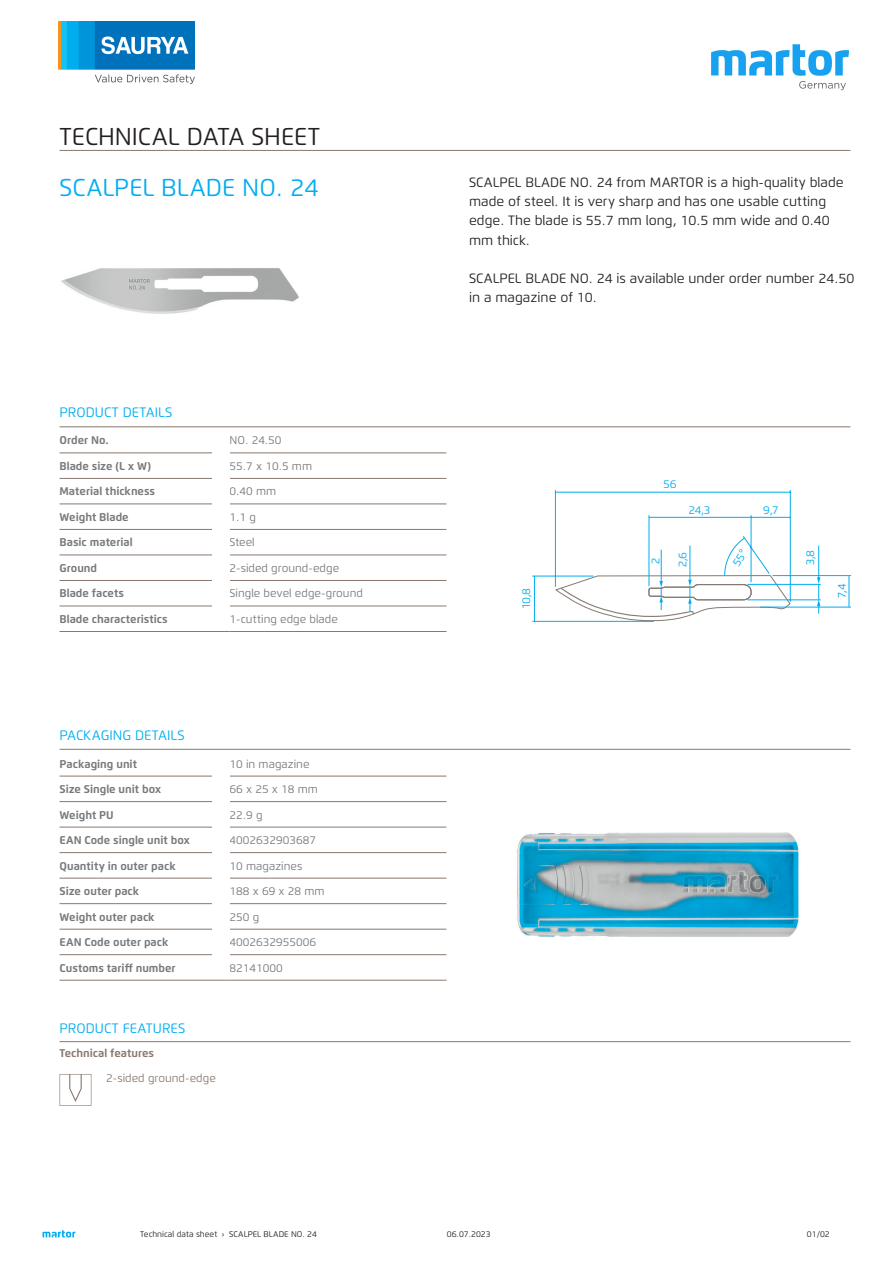
<style>
.page{position:relative;width:893px;height:1263px;background:#fff}
.page>*{position:absolute;margin:0;border:0;box-sizing:border-box;transform-origin:0 0}
.t1{font:24.3px "Flexo";color:#231f20}
.t2{font:24.3px "Flexo";color:#00aeef}
.t3{font:13.65px "Flexo";color:#00aeef}
.t4{font:13.5px/19.2px "Flexo";color:#231f20}
.t5{font:700 11.25px "Flexo";color:#76787b}
.t6{font:11.25px "Flexo";color:#76787b}
.t7{font:11.25px "Flexo";color:#00aeef}
.t8{font:11.25px "Flexo";color:#89786e}
.t9{font:700 11.25px "Flexo";color:#89786e}
.t10{font:8.25px "Flexo";color:#231f20}
</style>
<div class="page">
<svg style="left:43px;top:1230px;width:32px;height:7px"></svg>
<img style="left:61px;top:268px;width:238px;height:46px">
<hr style="left:60px;top:426px;width:790px;height:1px;background:#89786e">
<hr style="left:60px;top:150px;width:790px;height:1px;background:#89786e">
<hr style="left:230px;top:631px;width:216px;height:1px;background:#89786e">
<hr style="left:60px;top:631px;width:170px;height:1px;background:#89786e">
<hr style="left:230px;top:606px;width:216px;height:1px;background:#89786e">
<hr style="left:60px;top:606px;width:170px;height:1px;background:#89786e">
<hr style="left:230px;top:580px;width:216px;height:1px;background:#89786e">
<hr style="left:60px;top:580px;width:170px;height:1px;background:#89786e">
<hr style="left:230px;top:555px;width:216px;height:1px;background:#89786e">
<hr style="left:60px;top:555px;width:170px;height:1px;background:#89786e">
<hr style="left:230px;top:529px;width:216px;height:1px;background:#89786e">
<hr style="left:60px;top:529px;width:170px;height:1px;background:#89786e">
<hr style="left:230px;top:503px;width:216px;height:1px;background:#89786e">
<hr style="left:60px;top:503px;width:170px;height:1px;background:#89786e">
<hr style="left:230px;top:478px;width:216px;height:1px;background:#89786e">
<hr style="left:60px;top:478px;width:170px;height:1px;background:#89786e">
<hr style="left:230px;top:452px;width:216px;height:1px;background:#89786e">
<hr style="left:60px;top:452px;width:170px;height:1px;background:#89786e">
<div style="left:213px;top:429px;width:17px;height:194px;background:#fff"></div>
<img style="left:517px;top:832px;width:282px;height:105px">
<hr style="left:60px;top:749px;width:790px;height:1px;background:#89786e">
<hr style="left:230px;top:980px;width:216px;height:1px;background:#89786e">
<hr style="left:60px;top:980px;width:170px;height:1px;background:#89786e">
<hr style="left:230px;top:954px;width:216px;height:1px;background:#89786e">
<hr style="left:60px;top:954px;width:170px;height:1px;background:#89786e">
<hr style="left:230px;top:929px;width:216px;height:1px;background:#89786e">
<hr style="left:60px;top:929px;width:170px;height:1px;background:#89786e">
<hr style="left:230px;top:903px;width:216px;height:1px;background:#89786e">
<hr style="left:60px;top:903px;width:170px;height:1px;background:#89786e">
<hr style="left:230px;top:878px;width:216px;height:1px;background:#89786e">
<hr style="left:60px;top:878px;width:170px;height:1px;background:#89786e">
<hr style="left:230px;top:852px;width:216px;height:1px;background:#89786e">
<hr style="left:60px;top:852px;width:170px;height:1px;background:#89786e">
<hr style="left:230px;top:827px;width:216px;height:1px;background:#89786e">
<hr style="left:60px;top:827px;width:170px;height:1px;background:#89786e">
<hr style="left:230px;top:801px;width:216px;height:1px;background:#89786e">
<hr style="left:60px;top:801px;width:170px;height:1px;background:#89786e">
<hr style="left:230px;top:776px;width:216px;height:1px;background:#89786e">
<hr style="left:60px;top:776px;width:170px;height:1px;background:#89786e">
<div style="left:213px;top:752px;width:17px;height:220px;background:#fff"></div>
<hr style="left:60px;top:1041px;width:790px;height:1px;background:#89786e">
<svg style="left:60px;top:1074px;width:31px;height:32px"></svg>
<img style="left:58px;top:22px;width:137px;height:61px">
<img style="left:712px;top:44px;width:136px;height:47px">
<svg style="left:532px;top:490px;width:319px;height:132px"></svg>
<h1 class="t1" style="left:60px;top:121px;width:262px">TECHNICAL DATA SHEET</h1>
<h1 class="t2" style="left:60px;top:172px;width:261px">SCALPEL BLADE NO. 24</h1>
<p class="t3" style="left:60px;top:404px;width:114px">PRODUCT DETAILS</p>
<p class="t5" style="left:60px;top:434px;width:51px">Order No.</p>
<p class="t6" style="left:230px;top:434px;width:53px">NO. 24.50</p>
<p class="t5" style="left:60px;top:459px;width:93px">Blade size (L x W)</p>
<p class="t6" style="left:230px;top:459px;width:84px">55.7 x 10.5 mm</p>
<p class="t5" style="left:60px;top:485px;width:97px">Material thickness</p>
<p class="t6" style="left:230px;top:485px;width:48px">0.40 mm</p>
<p class="t5" style="left:60px;top:510px;width:71px">Weight Blade</p>
<p class="t6" style="left:230px;top:510px;width:28px">1.1 g</p>
<p class="t5" style="left:60px;top:536px;width:75px">Basic material</p>
<p class="t6" style="left:230px;top:536px;width:27px">Steel</p>
<p class="t5" style="left:60px;top:561px;width:39px">Ground</p>
<p class="t6" style="left:230px;top:561px;width:111px">2-sided ground-edge</p>
<p class="t5" style="left:60px;top:587px;width:66px">Blade facets</p>
<p class="t6" style="left:230px;top:587px;width:135px">Single bevel edge-ground</p>
<p class="t5" style="left:60px;top:612px;width:110px">Blade characteristics</p>
<p class="t6" style="left:230px;top:612px;width:110px">1-cutting edge blade</p>
<p class="t3" style="left:60px;top:727px;width:127px">PACKAGING DETAILS</p>
<p class="t5" style="left:60px;top:757px;width:79px">Packaging unit</p>
<p class="t6" style="left:230px;top:757px;width:81px">10 in magazine</p>
<p class="t5" style="left:60px;top:782px;width:103px">Size Single unit box</p>
<p class="t6" style="left:230px;top:782px;width:90px">66 x 25 x 18 mm</p>
<p class="t5" style="left:60px;top:808px;width:56px">Weight PU</p>
<p class="t6" style="left:230px;top:808px;width:35px">22.9 g</p>
<p class="t5" style="left:60px;top:833px;width:132px">EAN Code single unit box</p>
<p class="t6" style="left:230px;top:833px;width:88px">4002632903687</p>
<p class="t5" style="left:60px;top:859px;width:118px">Quantity in outer pack</p>
<p class="t6" style="left:230px;top:859px;width:74px">10 magazines</p>
<p class="t5" style="left:60px;top:884px;width:81px">Size outer pack</p>
<p class="t6" style="left:230px;top:884px;width:97px">188 x 69 x 28 mm</p>
<p class="t5" style="left:60px;top:910px;width:97px">Weight outer pack</p>
<p class="t6" style="left:230px;top:910px;width:31px">250 g</p>
<p class="t5" style="left:60px;top:935px;width:110px">EAN Code outer pack</p>
<p class="t6" style="left:230px;top:935px;width:88px">4002632955006</p>
<p class="t5" style="left:60px;top:961px;width:118px">Customs tariff number</p>
<p class="t6" style="left:230px;top:961px;width:55px">82141000</p>
<p class="t3" style="left:60px;top:1020px;width:127px">PRODUCT FEATURES</p>
<p class="t9" style="left:60px;top:1046px;width:96px">Technical features</p>
<p class="t8" style="left:106px;top:1071px;width:111px">2-sided ground-edge</p>
<p class="t10" style="left:140px;top:1229px;width:178px">Technical data sheet › SCALPEL BLADE NO. 24</p>
<p class="t4" style="left:469px;top:173px;width:376px">SCALPEL BLADE NO. 24 from MARTOR is a high-quality blade made of steel. It is very sharp and has one usable cutting edge. The blade is 55.7 mm long, 10.5 mm wide and 0.40 mm thick.</p>
<p class="t4" style="left:469px;top:268px;width:387px">SCALPEL BLADE NO. 24 is available under order number 24.50 in a magazine of 10.</p>
<p class="t7" style="left:663px;top:477px;width:14px">56</p>
<p class="t7" style="left:689px;top:503px;width:23px">24,3</p>
<p class="t7" style="left:763px;top:503px;width:17px">9,7</p>
<p class="t7" style="left:649px;top:564px;width:8px;rotate:-90deg">2</p>
<p class="t7" style="left:676px;top:567px;width:17px;rotate:-90deg">2,6</p>
<p class="t7" style="left:803px;top:565px;width:17px;rotate:-90deg">3,8</p>
<p class="t7" style="left:519px;top:608px;width:22px;rotate:-90deg">10,8</p>
<p class="t7" style="left:835px;top:598px;width:16px;rotate:-90deg">7,4</p>
<p class="t10" style="left:447px;top:1229px;width:45px">06.07.2023</p>
<p class="t10" style="left:807px;top:1229px;width:24px">01/02</p>
</div>
